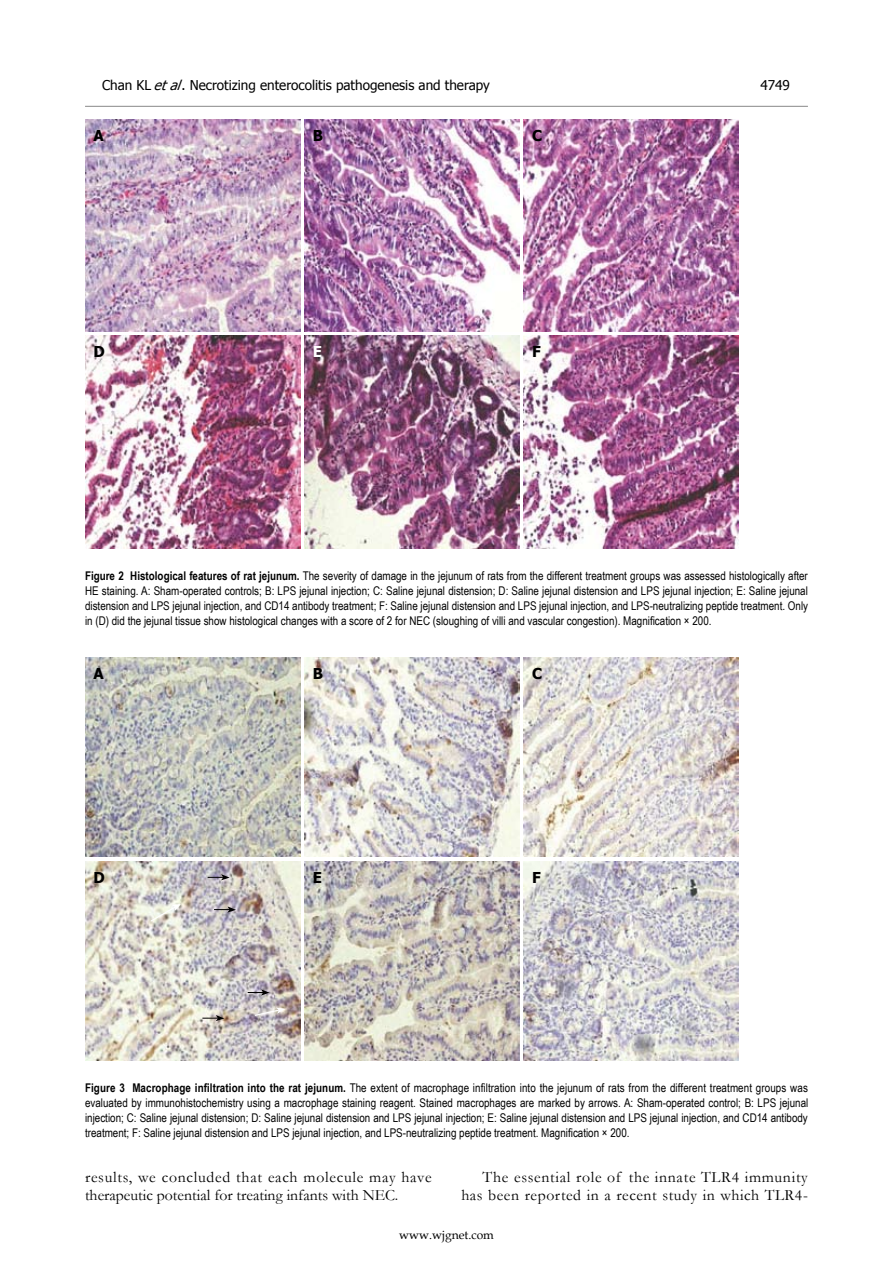
<style>
.page{position:relative;width:893px;height:1263px;background:#fff}
.page>*{position:absolute;margin:0;border:0;box-sizing:border-box;transform-origin:0 0}
.t1{font:15.75px/18px "Garamond";color:#000}
.t2{font:15.75px/18px "Garamond";letter-spacing:.035em;color:#000;text-align:right}
.t3{font:700 15px "Tahoma";color:#000}
.t4{font:700 15px "Tahoma";color:#fff}
.t5{font:13.5px "Tahoma";color:#000}
.t6{font:12px/15px "Arial Narrow";color:#000;text-align:justify}
.t7{font:12px "Book Antiqua";color:#000}
.s1{font-style:italic}
.s2{font-weight:700}
</style>
<div class="page">
<hr style="left:85px;top:106px;width:723px;height:1px;background:#898989">
<img style="left:85px;top:119px;width:215px;height:213px">
<img style="left:304px;top:119px;width:215px;height:213px">
<img style="left:524px;top:119px;width:215px;height:213px">
<img style="left:85px;top:336px;width:215px;height:213px">
<img style="left:304px;top:336px;width:215px;height:213px">
<img style="left:524px;top:336px;width:215px;height:213px">
<img style="left:85px;top:657px;width:215px;height:200px">
<img style="left:304px;top:657px;width:215px;height:200px">
<img style="left:524px;top:657px;width:215px;height:200px">
<img style="left:85px;top:861px;width:215px;height:199px">
<img style="left:304px;top:861px;width:215px;height:199px">
<img style="left:524px;top:861px;width:215px;height:199px">
<svg style="left:208px;top:874px;width:22px;height:6px"></svg>
<svg style="left:214px;top:906px;width:22px;height:7px"></svg>
<svg style="left:248px;top:989px;width:22px;height:6px"></svg>
<svg style="left:202px;top:1015px;width:22px;height:6px"></svg>
<svg style="left:254px;top:1007px;width:31px;height:9px"></svg>
<svg style="left:150px;top:904px;width:31px;height:18px"></svg>
<p class="t5" style="left:102px;top:76px;width:389px">Chan KL <span class="s1">etal</span>. Necrotizing enterocolitis pathogenesis and therapy</p>
<p class="t5" style="left:760px;top:76px;width:31px">4749</p>
<p class="t3" style="left:94px;top:125px;width:12px">A</p>
<p class="t3" style="left:313px;top:125px;width:12px">B</p>
<p class="t3" style="left:532px;top:125px;width:12px">C</p>
<p class="t3" style="left:94px;top:341px;width:13px">D</p>
<p class="t4" style="left:313px;top:341px;width:11px">E</p>
<p class="t3" style="left:532px;top:341px;width:10px">F</p>
<p class="t6" style="left:85px;top:568px;width:725px"><span class="s2">Figure 2 Histological features of rat jejunum.</span> The severity of damage in the jejunum of rats from the different treatment groups was assessed histologically after HE staining. A: Sham-operated controls; B: LPS jejunal injection; C: Saline jejunal distension; D: Saline jejunal distension and LPS jejunal injection; E: Saline jejunal distension and LPS jejunal injection, and CD14 antibody treatment; F: Saline jejunal distension and LPS jejunal injection, and LPS-neutralizing peptide treatment. Only in (D) did the jejunal tissue show histological changes with a score of 2 for NEC (sloughing of villi and vascular congestion). Magnification × 200.</p>
<p class="t3" style="left:94px;top:663px;width:12px">A</p>
<p class="t3" style="left:313px;top:663px;width:12px">B</p>
<p class="t3" style="left:532px;top:663px;width:12px">C</p>
<p class="t3" style="left:94px;top:866px;width:13px">D</p>
<p class="t3" style="left:313px;top:866px;width:11px">E</p>
<p class="t3" style="left:532px;top:866px;width:10px">F</p>
<p class="t6" style="left:85px;top:1080px;width:725px"><span class="s2">Figure 3 Macrophage infiltration into the rat jejunum.</span> The extent of macrophage infiltration into the jejunum of rats from the different treatment groups was evaluated by immunohistochemistry using a macrophage staining reagent. Stained macrophages are marked by arrows. A: Sham-operated control; B: LPS jejunal injection; C: Saline jejunal distension; D: Saline jejunal distension and LPS jejunal injection; E: Saline jejunal distension and LPS jejunal injection, and CD14 antibody treatment; F: Saline jejunal distension and LPS jejunal injection, and LPS-neutralizing peptide treatment. Magnification × 200.</p>
<h1 class="t1" style="left:85px;top:1167px;width:348px">results, we concluded that each molecule may have therapeutic potential for treating infants with NEC.</h1>
<h1 class="t2" style="left:461px;top:1167px;width:348px">The essential role of the innate TLR4 immunity has been reported in a recent study in which TLR4-</h1>
<p class="t7" style="left:399px;top:1226px;width:96px">www.wjgnet.com</p>
</div>
